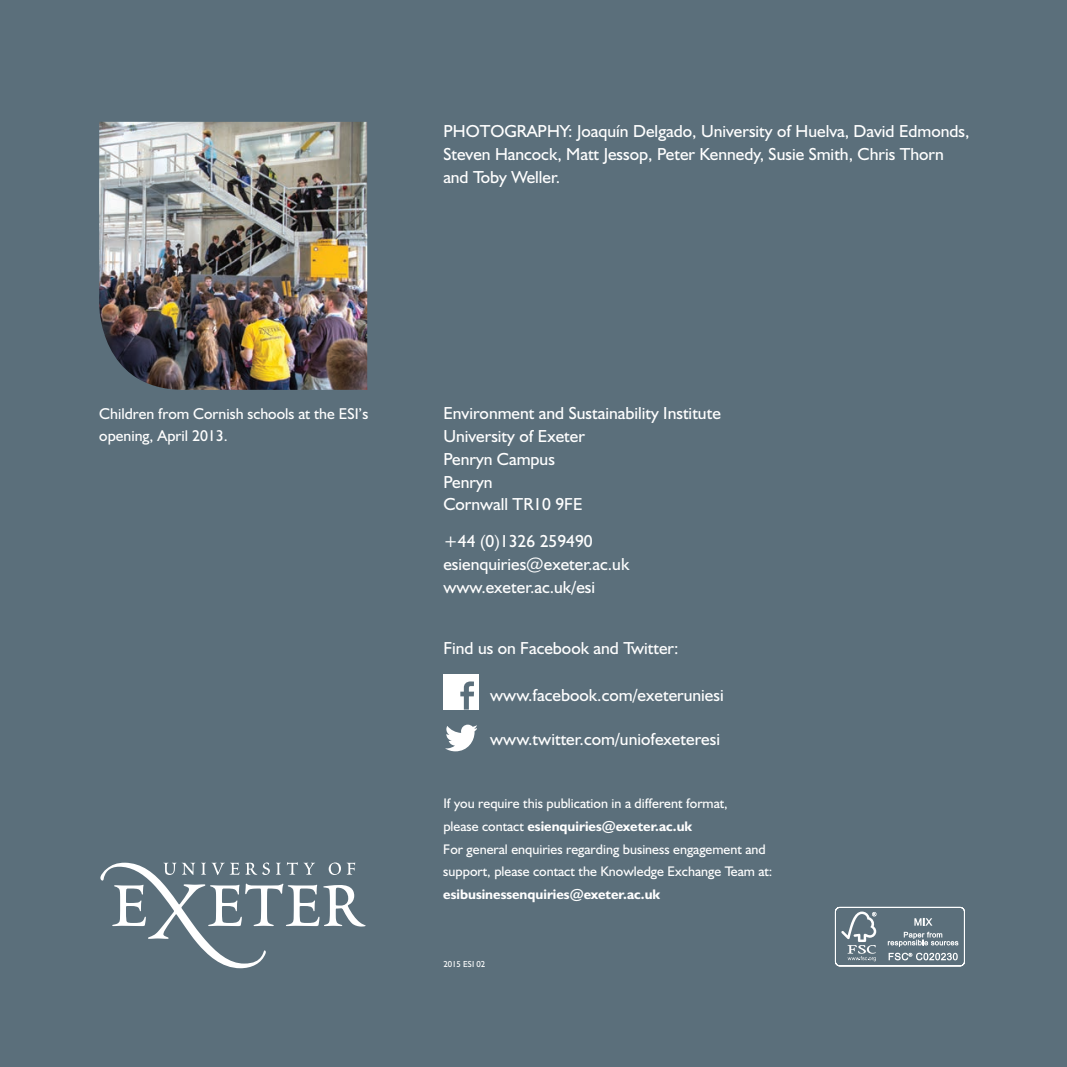
<style>
.page{position:relative;width:1067px;height:1067px;background:#5b6f7b}
.page>*{position:absolute;margin:0;border:0;box-sizing:border-box;transform-origin:0 0}
.t1{font:17.5px/22.8px "Humanist 521 BT";color:#fff}
.t2{font:15.75px/22.8px "Humanist 521 BT";color:#fff}
.t3{font:14px/22.8px "Humanist 521 BT";color:#fff}
.t4{font:700 14px "Humanist 521 BT";color:#fff}
.t5{font:8.75px "Humanist 521 BT";color:#fff}
.s1{font-weight:700}
</style>
<div class="page">
<svg style="left:100px;top:862px;width:265px;height:106px"></svg>
<div style="left:443px;top:673px;width:36px;height:36px;background:#fff"></div>
<svg style="left:460px;top:681px;width:14px;height:28px"></svg>
<svg style="left:445px;top:724px;width:31px;height:27px"></svg>
<img style="left:99px;top:122px;width:268px;height:268px">
<svg style="left:834px;top:906px;width:131px;height:61px"></svg>
<p class="t1" style="left:443px;top:120px;width:528px">PHOTOGRAPHY: Joaquín Delgado, University of Huelva, David Edmonds,<br>Steven Hancock, Matt Jessop, Peter Kennedy, Susie Smith, Chris Thorn and Toby Weller.</p>
<p class="t2" style="left:99px;top:401px;width:270px">Children from Cornish schools at the ESI’s opening, April 2013.</p>
<p class="t1" style="left:443px;top:401px;width:279px">Environment and Sustainability Institute<br>University of Exeter<br>Penryn Campus<br>Penryn<br>Cornwall TR10 9FE</p>
<p class="t1" style="left:443px;top:529px;width:188px">+44 (0)1326 259490 esienquiries@exeter.ac.uk www.exeter.ac.uk/esi</p>
<p class="t1" style="left:443px;top:636px;width:237px">Find us on Facebook and Twitter:</p>
<p class="t1" style="left:490px;top:683px;width:235px">www.facebook.com/exeteruniesi</p>
<p class="t1" style="left:490px;top:727px;width:231px">www.twitter.com/uniofexeteresi</p>
<p class="t3" style="left:443px;top:791px;width:331px">If you require this publication in a different format,<br>please contact <span class="s1">esienquiries@exeter.ac.uk<br></span>For general enquiries regarding business engagement and support, please contact the Knowledge Exchange Team at:</p>
<p class="t4" style="left:443px;top:885px;width:218px">esibusinessenquiries@exeter.ac.uk</p>
<p class="t5" style="left:443px;top:958px;width:43px">2015 ESI 02</p>
</div>
